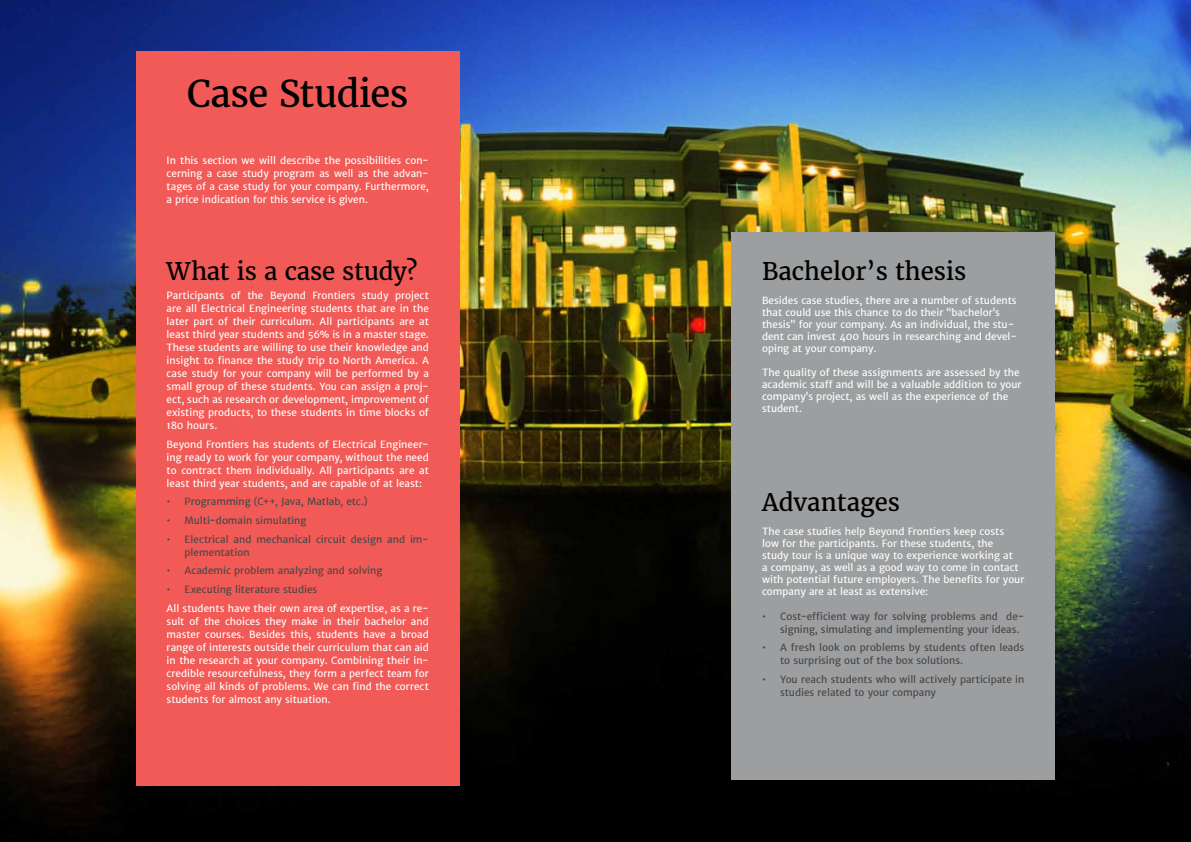
<style>
.page{position:relative;width:1191px;height:842px;background:#fff}
.page>*{position:absolute;margin:0;border:0;box-sizing:border-box;transform-origin:0 0}
.t1{font:36.5px "Merriweather";letter-spacing:-.01em;color:#000101}
.t2{font:24px "Merriweather";color:#000}
.t3{font:24px "Merriweather";letter-spacing:-.01em;color:#000101}
.t4{font:10px/13px "Merriweather Sans";color:#fff;text-align:justify}
.t5{font:10px/13px "Merriweather Sans";color:#484646}
</style>
<div class="page">
<img style="left:0;top:0;width:1191px;height:842px">
<div style="left:136px;top:51px;width:323px;height:734px;background:#f15a56"></div>
<div style="left:731px;top:232px;width:323px;height:548px;background:#9c9ea0"></div>
<h1 class="t1" style="left:187px;top:71px;width:223px">Case Studies</h1>
<p class="t4" style="left:167px;top:154px;width:264px">In this section we will describe the possibilities con&shy;cerning a case study program as well as the advan&shy;tages of a case study for your company. Furthermore, a price indication for this service is given.</p>
<h2 class="t3" style="left:167px;top:257px;width:252px">What is a case study?</h2>
<p class="t4" style="left:167px;top:289px;width:264px">Participants of the Beyond Frontiers study project are all Electrical Engineering students that are in the later part of their curriculum. All participants are at least third year students and 56% is in a master stage.<br>These students are willing to use their knowledge and insight to finance the study trip to North America. A case study for your company will be performed by a small group of these students. You can assign a proj&shy;ect, such as research or development, improvement of existing products, to these students in time blocks of 180 hours.</p>
<p class="t4" style="left:167px;top:437px;width:264px">Beyond Frontiers has students of Electrical Engineer&shy;ing ready to work for your company, without the need to contract them individually. All participants are at least third year students, and are capable of at least:</p>
<p class="t5" style="left:167px;top:495px;width:202px">• Programming (C++, Java, Matlab, etc.)</p>
<p class="t5" style="left:167px;top:514px;width:141px">• Multi-domain simulating</p>
<p class="t5" style="left:185px;top:532px;width:246px;text-indent:-18px">• Electrical and mechanical circuit design and im&shy;plementation</p>
<p class="t5" style="left:167px;top:564px;width:217px">• Academic problem analyzing and solving</p>
<p class="t5" style="left:167px;top:583px;width:152px">• Executing literature studies</p>
<p class="t4" style="left:167px;top:601px;width:264px">All students have their own area of expertise, as a re&shy;sult of the choices they make in their bachelor and master courses. Besides this, students have a broad range of interests outside their curriculum that can aid in the research at your company. Combining their in&shy;credible resourcefulness, they form a perfect team for solving all kinds of problems. We can find the correct students for almost any situation.</p>
<h2 class="t2" style="left:762px;top:257px;width:206px">Bachelor’s thesis</h2>
<p class="t4" style="left:762px;top:295px;width:256px;line-height:12px;text-align:left">Besides case studies, there are a number of students that could use this chance to do their “bachelor’s thesis” for your company. As an individual, the stu&shy;dent can invest 400 hours in researching and devel&shy;oping at your company.</p>
<p class="t4" style="left:762px;top:367px;width:261px;line-height:12px;text-align:left">The quality of these assignments are assessed by the academic staff and will be a valuable addition to your company’s project, as well as the experience of the student.</p>
<h2 class="t2" style="left:762px;top:487px;width:139px">Advantages</h2>
<p class="t4" style="left:762px;top:525px;width:264px;line-height:12px;text-align:left">The case studies help Beyond Frontiers keep costs<br>low for the participants. For these students, the<br>study tour is a unique way to experience working at<br>a company, as well as a good way to come in contact with potential future employers. The benefits for your company are at least as extensive:</p>
<p class="t5" style="left:780px;top:610px;width:246px;text-indent:-18px">• Cost-efficient way for solving problems and de&shy;signing, simulating and implementing your ideas.</p>
<p class="t5" style="left:780px;top:641px;width:246px;text-indent:-18px">• A fresh look on problems by students often leads to surprising out of the box solutions.</p>
<p class="t5" style="left:780px;top:673px;width:246px;text-indent:-18px">• You reach students who will actively participate in studies related to your company</p>
</div>
